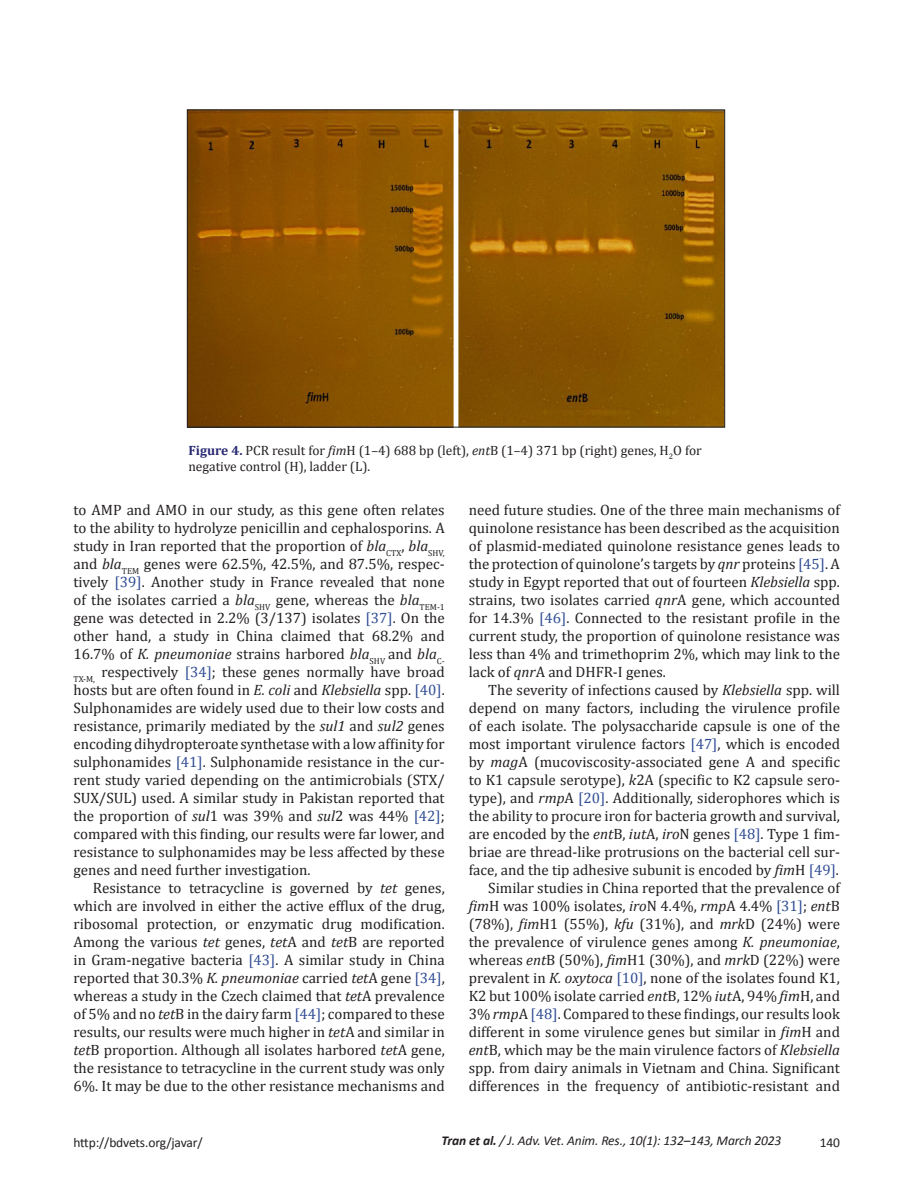
<style>
.page{position:relative;width:918px;height:1188px;background:#fff}
.page>*{position:absolute;margin:0;border:0;box-sizing:border-box;transform-origin:0 0}
.Para_Indent{font:15px/18px "Cambria";color:#231f20;text-align:justify}
.t1{font:13.5px/16.2px "Cambria";color:#231f20}
.t2{font:italic 13.5px "Calibri";letter-spacing:-.01em;color:#231f20}
.t3{font:13.5px "Calibri";letter-spacing:-.01em;color:#231f20}
.s1{font-weight:700;color:#292a73}
.s2{font-style:italic}
.s3{color:#304d94}
.s4{font-weight:700}
</style>
<div class="page">
<img style="left:189px;top:112px;width:534px;height:314px">
<p class="t1" style="left:188px;top:442px;width:515px"><span class="s1">Figure 4.</span> PCR result for <span class="s2">fim</span>H (1–4) 688 bp (left), <span class="s2">ent</span>B (1–4) 371 bp (right) genes, H<sub>2</sub>O for negative control (H), ladder (L).</p>
<p class="Para_Indent" style="left:73px;top:501px;width:373px">to AMP and AMO in our study, as this gene often relates to the ability to hydrolyze penicillin and cephalosporins. A study in Iran reported that the proportion of <span class="s2">bla</span><sub>CTX</sub>, <span class="s2">bla</span><sub>SHV, </sub>and <span class="s2">bla</span><sub>TEM</sub> genes were 62.5%, 42.5%, and 87.5%, respec&shy;tively <span class="s3">[39]</span>. Another study in France revealed that none of the isolates carried a <span class="s2">bla</span><sub>SHV</sub> gene, whereas the <span class="s2">bla</span><sub>TEM-1 </sub>gene was detected in 2.2% (3/137) isolates <span class="s3">[37]</span>. On the other hand, a study in China claimed that 68.2% and 16.7% of <span class="s2">K. pneumoniae</span> strains harbored <span class="s2">bla</span><sub>SHV</sub> and <span class="s2">bla</span><sub>C-TX-M,</sub> respectively <span class="s3">[34]</span>; these genes normally have broad hosts but are often found in <span class="s2">E. coli</span> and <span class="s2">Klebsiella</span> spp. <span class="s3">[40]</span>.<br>Sulphonamides are widely used due to their low costs and resistance, primarily mediated by the <span class="s2">sul1</span> and <span class="s2">sul2</span> genes encoding dihydropteroate synthetase with a low affinity for sulphonamides <span class="s3">[41]</span>. Sulphonamide resistance in the cur&shy;rent study varied depending on the antimicrobials (STX/ SUX/SUL) used. A similar study in Pakistan reported that the proportion of <span class="s2">sul</span>1 was 39% and <span class="s2">sul</span>2 was 44% <span class="s3">[42]</span>; compared with this finding, our results were far lower, and resistance to sulphonamides may be less affected by these genes and need further investigation.</p>
<p class="Para_Indent" style="left:73px;top:879px;width:373px;text-indent:20px">Resistance to tetracycline is governed by <span class="s2">tet</span> genes, which are involved in either the active efflux of the drug, ribosomal protection, or enzymatic drug modification.<br>Among the various <span class="s2">tet</span> genes, <span class="s2">tet</span>A and <span class="s2">tet</span>B are reported in Gram-negative bacteria <span class="s3">[43]</span>. A similar study in China reported that 30.3% <span class="s2">K. pneumoniae</span> carried <span class="s2">tet</span>A gene <span class="s3">[34]</span>, whereas a study in the Czech claimed that <span class="s2">tet</span>A prevalence of 5% and no <span class="s2">tet</span>B in the dairy farm <span class="s3">[44]</span>; compared to these results, our results were much higher in <span class="s2">tet</span>A and similar in <span class="s2">tet</span>B proportion. Although all isolates harbored <span class="s2">tet</span>A gene, the resistance to tetracycline in the current study was only 6%. It may be due to the other resistance mechanisms and</p>
<p class="Para_Indent" style="left:469px;top:501px;width:373px">need future studies. One of the three main mechanisms of quinolone resistance has been described as the acquisition of plasmid-mediated quinolone resistance genes leads to the protection of quinolone’s targets by <span class="s2">qnr</span> proteins <span class="s3">[45]</span>. A study in Egypt reported that out of fourteen <span class="s2">Klebsiella</span> spp. strains, two isolates carried <span class="s2">qnr</span>A gene, which accounted for 14.3% <span class="s3">[46]</span>. Connected to the resistant profile in the current study, the proportion of quinolone resistance was less than 4% and trimethoprim 2%, which may link to the lack of <span class="s2">qnr</span>A and DHFR-I genes.</p>
<p class="Para_Indent" style="left:469px;top:681px;width:373px;text-indent:20px">The severity of infections caused by <span class="s2">Klebsiella</span> spp. will depend on many factors, including the virulence profile of each isolate. The polysaccharide capsule is one of the most important virulence factors <span class="s3">[47]</span>, which is encoded by <span class="s2">mag</span>A (mucoviscosity-associated gene A and specific to K1 capsule serotype), <span class="s2">k</span>2A (specific to K2 capsule sero&shy;type), and <span class="s2">rmp</span>A <span class="s3">[20]</span>. Additionally, siderophores which is the ability to procure iron for bacteria growth and survival, are encoded by the <span class="s2">ent</span>B, <span class="s2">iut</span>A, <span class="s2">iro</span>N genes <span class="s3">[48]</span>. Type 1 fim&shy;briae are thread-like protrusions on the bacterial cell sur&shy;face, and the tip adhesive subunit is encoded by <span class="s2">fim</span>H <span class="s3">[49]</span>.</p>
<p class="Para_Indent" style="left:469px;top:879px;width:373px;text-indent:20px">Similar studies in China reported that the prevalence of <span class="s2">fim</span>H was 100% isolates, <span class="s2">iro</span>N 4.4%, <span class="s2">rmp</span>A 4.4% <span class="s3">[31]</span>; <span class="s2">ent</span>B (78%), <span class="s2">fim</span>H1 (55%), <span class="s2">kfu</span> (31%), and <span class="s2">mrk</span>D (24%) were the prevalence of virulence genes among <span class="s2">K. pneumoniae</span>, whereas <span class="s2">ent</span>B (50%), <span class="s2">fim</span>H1 (30%), and <span class="s2">mrk</span>D (22%) were prevalent in <span class="s2">K. oxytoca</span> <span class="s3">[10]</span>, none of the isolates found K1, K2 but 100% isolate carried <span class="s2">ent</span>B, 12% <span class="s2">iut</span>A, 94% <span class="s2">fim</span>H, and 3% <span class="s2">rmp</span>A <span class="s3">[48]</span>. Compared to these findings, our results look different in some virulence genes but similar in <span class="s2">fim</span>H and <span class="s2">ent</span>B, which may be the main virulence factors of <span class="s2">Klebsiella </span>spp. from dairy animals in Vietnam and China. Significant differences in the frequency of antibiotic-resistant and</p>
<p class="t3" style="left:74px;top:1134px;width:131px">http://bdvets.org/javar/</p>
<p class="t2" style="left:442px;top:1132px;width:341px"><span class="s4">Tran et al.</span> / J. Adv. Vet. Anim. Res., 10(1): 132–143, March 2023</p>
<p class="t3" style="left:820px;top:1134px;width:22px">140</p>
</div>
